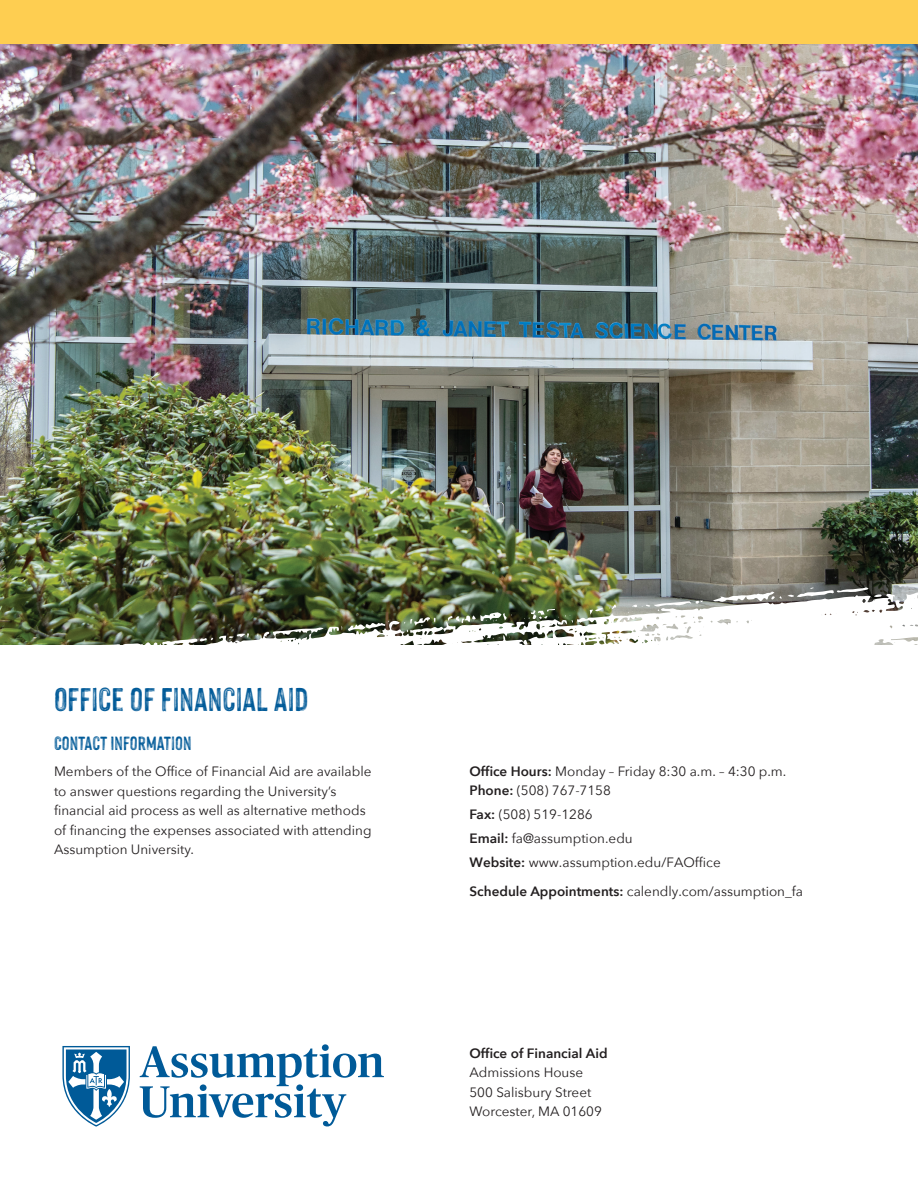
<style>
.page{position:relative;width:918px;height:1188px;background:#fff}
.page>*{position:absolute;margin:0;border:0;box-sizing:border-box;transform-origin:0 0}
.t1{font:700 36px "Hackney";color:#005a98}
.t2{font:700 21px "Hackney";color:#005a98}
.t3{font:13.5px/19.5px "Avenir Next";color:#231f20}
.t4{font:600 13.5px "Avenir Next";color:#231f20}
.s1{font-weight:600}
</style>
<div class="page">
<img style="left:0;top:44px;width:918px;height:532px">
<div style="left:0;top:0;width:918px;height:44px;background:#fece51"></div>
<img style="left:0;top:576px;width:918px;height:69px">
<svg style="left:140px;top:1044px;width:244px;height:82px"></svg>
<svg style="left:62px;top:1046px;width:68px;height:81px"></svg>
<h1 class="t1" style="left:54px;top:680px;width:256px">OFFICE OF FINANCIAL AID</h1>
<h2 class="t2" style="left:54px;top:732px;width:139px">CONTACT INFORMATION</h2>
<p class="t3" style="left:54px;top:761px;width:319px">Members of the Office of Financial Aid are available to answer questions regarding the University’s financial aid process as well as alternative methods of financing the expenses associated with attending Assumption University.</p>
<p class="t3" style="left:470px;top:762px;width:318px;line-height:19px"><span class="s1">Office Hours:</span> Monday – Friday 8:30 a.m. – 4:30 p.m.<br><span class="s1">Phone:</span> (508) 767-7158</p>
<p class="t3" style="left:470px;top:802px;width:253px;line-height:24px"><span class="s1">Fax:</span> (508) 519-1286<br><span class="s1">Email:</span> fa@assumption.edu<br><span class="s1">Website:</span> www.assumption.edu/FAOffice</p>
<p class="t3" style="left:470px;top:881px;width:335px"><span class="s1">Schedule Appointments:</span> calendly.com/assumption_fa</p>
<p class="t4" style="left:470px;top:1042px;width:140px">Office of Financial Aid</p>
<p class="t3" style="left:470px;top:1062px;width:134px">Admissions House<br>500 Salisbury Street<br>Worcester, MA 01609</p>
</div>
